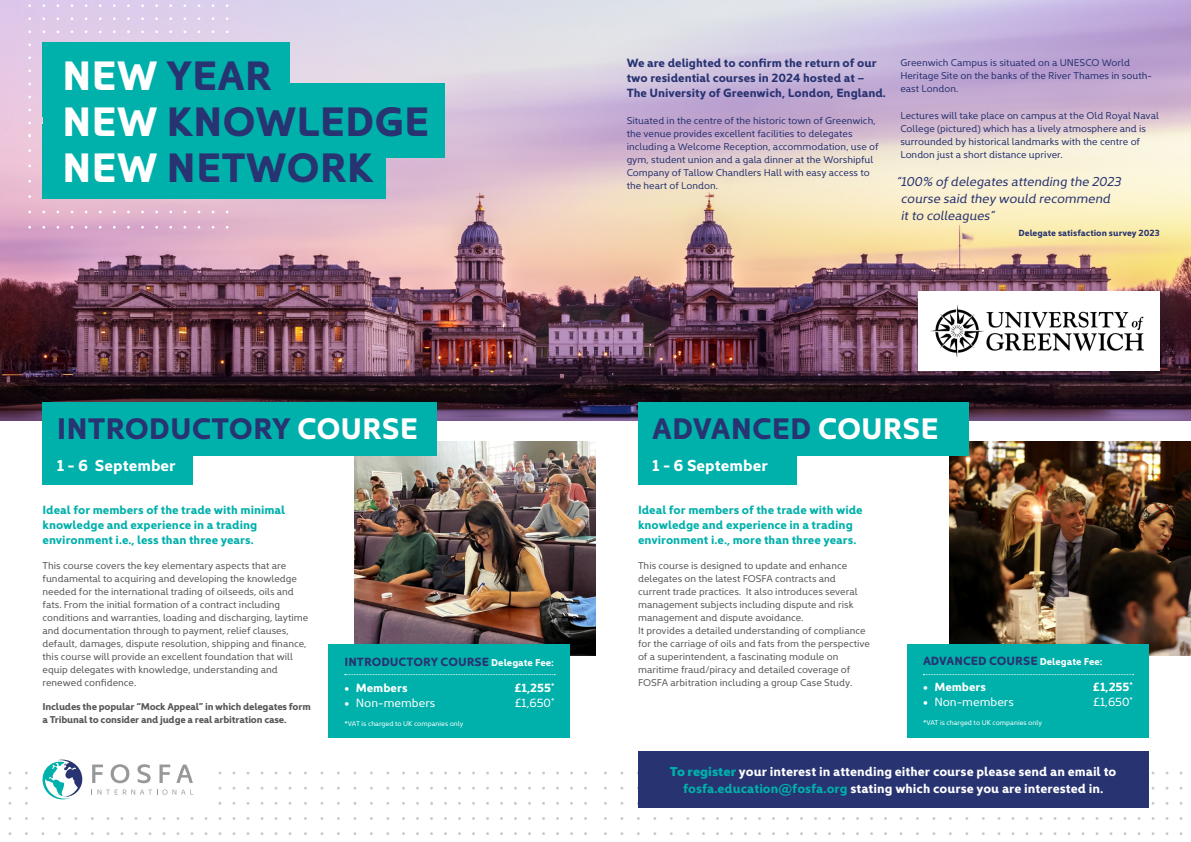
<style>
.page{position:relative;width:1191px;height:842px;background:#fff}
.page>*{position:absolute;margin:0;border:0;box-sizing:border-box;transform-origin:0 0}
.t1{font:700 41.4px/45.8px "Kyrial Display Pro";color:#283371}
.t2{font:700 30px "Kyrial Display Pro";color:#283371}
.t3{font:700 16px "Kyrial Display Pro";color:#fff}
.t4{font:700 13px/17px "Kyrial Display Pro";color:#fff;text-align:center}
.t5{font:italic 13px/17px "Kyrial Display Pro";color:#283371}
.t6{font:700 12px/15px "Kyrial Display Pro";color:#00b0ab}
.t7{font:700 12px/15px "Kyrial Display Pro";color:#283371}
.t8{font:12px "Kyrial Display Pro";color:#fff}
.t9{font:700 12px "Kyrial Display Pro";color:#fff}
.t10{font:10px/13px "Kyrial Display Pro";color:#575756}
.t11{font:10px/13px "Kyrial Display Pro";color:#283371}
.t12{font:700 10px/13px "Kyrial Display Pro";letter-spacing:-.02em;color:#575756}
.t13{font:700 9px "Kyrial Display Pro";color:#283371}
.t14{font:7px "Kyrial Display Pro";color:#fff}
.s1{color:#fff}
.s2{font-size:10px;color:#fff}
.s3{font-weight:700}
.s4{font-weight:900;color:#00b0ab}
.s5{color:#00b0ab}
</style>
<div class="page">
<div style="left:638px;top:751px;width:510px;height:57px;background:#283371"></div>
<img style="left:0;top:0;width:1191px;height:421px">
<img style="left:950px;top:442px;width:241px;height:214px">
<img style="left:354px;top:442px;width:241px;height:214px">
<div style="left:43px;top:43px;width:247px;height:74px;background:#00b0ab"></div>
<div style="left:43px;top:83px;width:401px;height:74px;background:#00b0ab"></div>
<div style="left:43px;top:124px;width:343px;height:75px;background:#00b0ab"></div>
<div style="left:43px;top:402px;width:394px;height:54px;background:#00b0ab"></div>
<div style="left:43px;top:451px;width:150px;height:34px;background:#00b0ab"></div>
<div style="left:638px;top:451px;width:158px;height:34px;background:#00b0ab"></div>
<div style="left:638px;top:402px;width:330px;height:54px;background:#00b0ab"></div>
<div style="left:329px;top:645px;width:241px;height:93px;background:#00b0ab"></div>
<div style="left:907px;top:645px;width:241px;height:93px;background:#00b0ab"></div>
<svg style="left:923px;top:674px;width:208px;height:1px"></svg>
<svg style="left:345px;top:674px;width:208px;height:1px"></svg>
<div style="left:918px;top:291px;width:241px;height:80px;background:#fff"></div>
<img style="left:931px;top:304px;width:212px;height:54px">
<svg style="left:91px;top:764px;width:38px;height:31px"></svg>
<svg style="left:131px;top:764px;width:39px;height:31px"></svg>
<svg style="left:172px;top:764px;width:21px;height:31px"></svg>
<svg style="left:42px;top:760px;width:40px;height:40px"></svg>
<h1 class="t1" style="left:62px;top:50px;width:369px"><span class="s1">NEW</span> YEAR<br><span class="s1">NEW</span> KNOWLEDGE<br><span class="s1">NEW</span> NETWORK</h1>
<h2 class="t2" style="left:57px;top:407px;width:363px">INTRODUCTORY <span class="s1">COURSE</span></h2>
<h3 class="t3" style="left:57px;top:454px;width:121px">1 - 6 September</h3>
<p class="t6" style="left:43px;top:502px;width:244px">Ideal for members of the trade with minimal knowledge and experience in a trading environment i.e., less than three years.</p>
<p class="t10" style="left:43px;top:558px;width:267px">This course covers the key elementary aspects that are fundamental to acquiring and developing the knowledge needed for the international trading of oilseeds, oils and fats. From the initial formation of a contract including conditions and warranties, loading and discharging, laytime and documentation through to payment, relief clauses, default, damages, dispute resolution, shipping and finance, this course will provide an excellent foundation that will equip delegates with knowledge, understanding and renewed confidence.</p>
<p class="t12" style="left:43px;top:699px;width:270px">Includes the popular “Mock Appeal” in which delegates form a Tribunal to consider and judge a real arbitration case.</p>
<p class="t7" style="left:344px;top:653px;width:211px">INTRODUCTORY COURSE <span class="s2">Delegate Fee:</span></p>
<p class="t9" style="left:344px;top:679px;width:65px">• Members</p>
<p class="t9" style="left:514px;top:679px;width:41px">£1,255<sup>*</sup></p>
<p class="t8" style="left:344px;top:695px;width:92px"><span class="s3">•</span> Non-members</p>
<p class="t8" style="left:515px;top:695px;width:41px">£1,650<sup>*</sup></p>
<p class="t14" style="left:344px;top:719px;width:120px">*VAT is charged to UK companies only</p>
<p class="t7" style="left:626px;top:55px;width:261px">We are delighted to confirm the return of our two residential courses in 2024 hosted at –<br>The University of Greenwich, London, England.</p>
<p class="t11" style="left:626px;top:114px;width:253px">Situated in the centre of the historic town of Greenwich, the venue provides excellent facilities to delegates including a Welcome Reception, accommodation, use of gym, student union and a gala dinner at the Worshipful Company of Tallow Chandlers Hall with easy access to the heart of London.</p>
<p class="t11" style="left:900px;top:55px;width:253px">Greenwich Campus is situated on a UNESCO World<br>Heritage Site on the banks of the River Thames in south&shy;east London.</p>
<p class="t11" style="left:900px;top:108px;width:260px">Lectures will take place on campus at the Old Royal Naval College (pictured) which has a lively atmosphere and is surrounded by historical landmarks with the centre of London just a short distance upriver.</p>
<h3 class="t5" style="left:901px;top:172px;width:221px;text-indent:-5px">“100% of delegates attending the 2023 course said they would recommend it to colleagues”</h3>
<p class="t13" style="left:1018px;top:227px;width:143px">Delegate satisfaction survey 2023</p>
<h2 class="t2" style="left:652px;top:407px;width:288px">ADVANCED <span class="s1">COURSE</span></h2>
<h3 class="t3" style="left:652px;top:454px;width:117px">1 - 6 September</h3>
<p class="t6" style="left:638px;top:502px;width:226px">Ideal for members of the trade with wide knowledge and experience in a trading environment i.e., more than three years.</p>
<p class="t10" style="left:638px;top:558px;width:233px">This course is designed to update and enhance delegates on the latest FOSFA contracts and current trade practices. It also introduces several management subjects including dispute and risk management and dispute avoidance.<br>It provides a detailed understanding of compliance for the carriage of oils and fats from the perspective of a superintendent, a fascinating module on maritime fraud/piracy and detailed coverage of FOSFA arbitration including a group Case Study.</p>
<p class="t7" style="left:923px;top:652px;width:181px">ADVANCED COURSE <span class="s2">Delegate Fee:</span></p>
<p class="t9" style="left:923px;top:678px;width:65px">• Members</p>
<p class="t9" style="left:1093px;top:678px;width:41px">£1,255<sup>*</sup></p>
<p class="t8" style="left:923px;top:694px;width:92px"><span class="s3">•</span> Non-members</p>
<p class="t8" style="left:1093px;top:694px;width:41px">£1,650<sup>*</sup></p>
<p class="t14" style="left:923px;top:718px;width:120px">*VAT is charged to UK companies only</p>
<h3 class="t4" style="left:670px;top:762px;width:448px"><span class="s4">To register</span> your interest in attending either course please send an email to <span class="s5">fosfa.education@fosfa.org</span> stating which course you are interested in.</h3>
</div>
